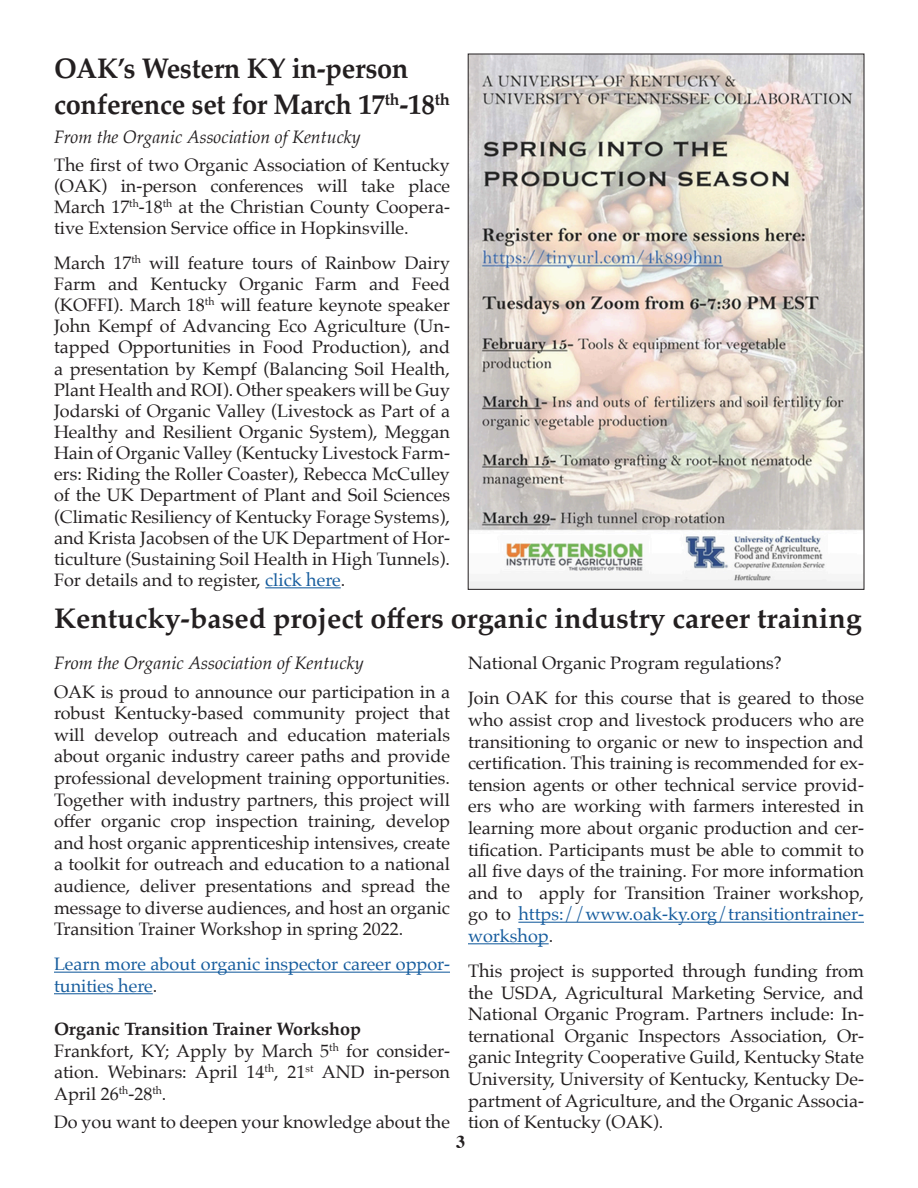
<style>
.page{position:relative;width:918px;height:1188px;background:#fff}
.page>*{position:absolute;margin:0;border:0;box-sizing:border-box;transform-origin:0 0}
.t1{font:700 28.5px "Palatino";color:#231f20}
.t2{font:700 28.5px/36px "Palatino";color:#231f20;scale:.95 1}
.t3{font:18px/21.6px "Palatino";color:#231f20;text-align:justify}
.t4{font:italic 18px "Palatino";color:#231f20}
.t5{font:18px/21.6px "Palatino";color:#175d9e}
.t6{font:700 18px "Palatino";color:#231f20}
.t7{font:700 18px "Times";color:#231f20}
.s1{color:#175d9e}
.s2{color:#231f20}
</style>
<div class="page">
<hr style="left:54px;top:972px;width:396px;height:1px;background:#175d9e">
<hr style="left:54px;top:993px;width:99px;height:1px;background:#175d9e">
<hr style="left:518px;top:922px;width:346px;height:1px;background:#175d9e">
<hr style="left:468px;top:943px;width:81px;height:1px;background:#175d9e">
<img style="left:470px;top:56px;width:392px;height:532px">
<hr style="left:265px;top:587px;width:76px;height:1px;background:#175d9e">
<p class="t2" style="left:54px;top:50px;width:418px">OAK’s Western KY in-person conference set for March 17<sup>th</sup>-18<sup>th</sup></p>
<p class="t4" style="left:54px;top:121px;width:308px">From the Organic Association of Kentucky</p>
<p class="t3" style="left:54px;top:154px;width:398px;line-height:21.1px">The first of two Organic Association of Kentucky (OAK) in-person conferences will take place March 17<sup>th</sup>-18<sup>th</sup> at the Christian County Coopera&shy;tive Extension Service office in Hopkinsville.</p>
<p class="t3" style="left:54px;top:252px;width:398px;line-height:21.1px">March 17<sup>th</sup> will feature tours of Rainbow Dairy Farm and Kentucky Organic Farm and Feed (KOFFI). March 18<sup>th</sup> will feature keynote speaker John Kempf of Advancing Eco Agriculture (Un&shy;tapped Opportunities in Food Production), and a presentation by Kempf (Balancing Soil Health, Plant Health and ROI). Other speakers will be Guy Jodarski of Organic Valley (Livestock as Part of a Healthy and Resilient Organic System), Meggan Hain of Organic Valley (Kentucky Livestock Farm&shy;ers: Riding the Roller Coaster), Rebecca McCulley of the UK Department of Plant and Soil Sciences (Climatic Resiliency of Kentucky Forage Systems), and Krista Jacobsen of the UK Department of Hor&shy;ticulture (Sustaining Soil Health in High Tunnels).<br>For details and to register, <span class="s1">click here</span>.</p>
<p class="t1" style="left:54px;top:594px;width:809px">Kentucky-based project offers organic industry career training</p>
<p class="t3" style="left:468px;top:652px;width:315px">National Organic Program regulations?</p>
<p class="t3" style="left:468px;top:687px;width:398px">Join OAK for this course that is geared to those who assist crop and livestock producers who are transitioning to organic or new to inspection and certification. This training is recommended for ex&shy;tension agents or other technical service provid&shy;ers who are working with farmers interested in learning more about organic production and cer&shy;tification. Participants must be able to commit to all five days of the training. For more information and to apply for Transition Trainer workshop, go to <span class="s1">https://www.oak-ky.org/transitiontrainer&shy;workshop</span>.</p>
<p class="t3" style="left:468px;top:960px;width:398px">This project is supported through funding from the USDA, Agricultural Marketing Service, and National Organic Program. Partners include: In&shy;ternational Organic Inspectors Association, Or&shy;ganic Integrity Cooperative Guild, Kentucky State University, University of Kentucky, Kentucky De&shy;partment of Agriculture, and the Organic Associa&shy;tion of Kentucky (OAK).</p>
<p class="t4" style="left:54px;top:648px;width:311px">From the Organic Association of Kentucky</p>
<p class="t3" style="left:54px;top:681px;width:398px">OAK is proud to announce our participation in a robust Kentucky-based community project that will develop outreach and education materials about organic industry career paths and provide professional development training opportunities.<br>Together with industry partners, this project will offer organic crop inspection training, develop and host organic apprenticeship intensives, create a toolkit for outreach and education to a national audience, deliver presentations and spread the message to diverse audiences, and host an organic Transition Trainer Workshop in spring 2022.</p>
<p class="t5" style="left:54px;top:953px;width:397px">Learn more about organic inspector career oppor&shy;tunities here<span class="s2">.</span></p>
<p class="t6" style="left:54px;top:1014px;width:309px">Organic Transition Trainer Workshop</p>
<p class="t3" style="left:54px;top:1040px;width:398px">Frankfort, KY; Apply by March 5<sup>th</sup> for consider&shy;ation. Webinars: April 14<sup>th</sup>, 21<sup>st</sup> AND in-person April 26<sup>th</sup>-28<sup>th</sup>.</p>
<p class="t3" style="left:54px;top:1111px;width:397px">Do you want to deepen your knowledge about the</p>
<p class="t7" style="left:456px;top:1124px;width:10px">3</p>
</div>
